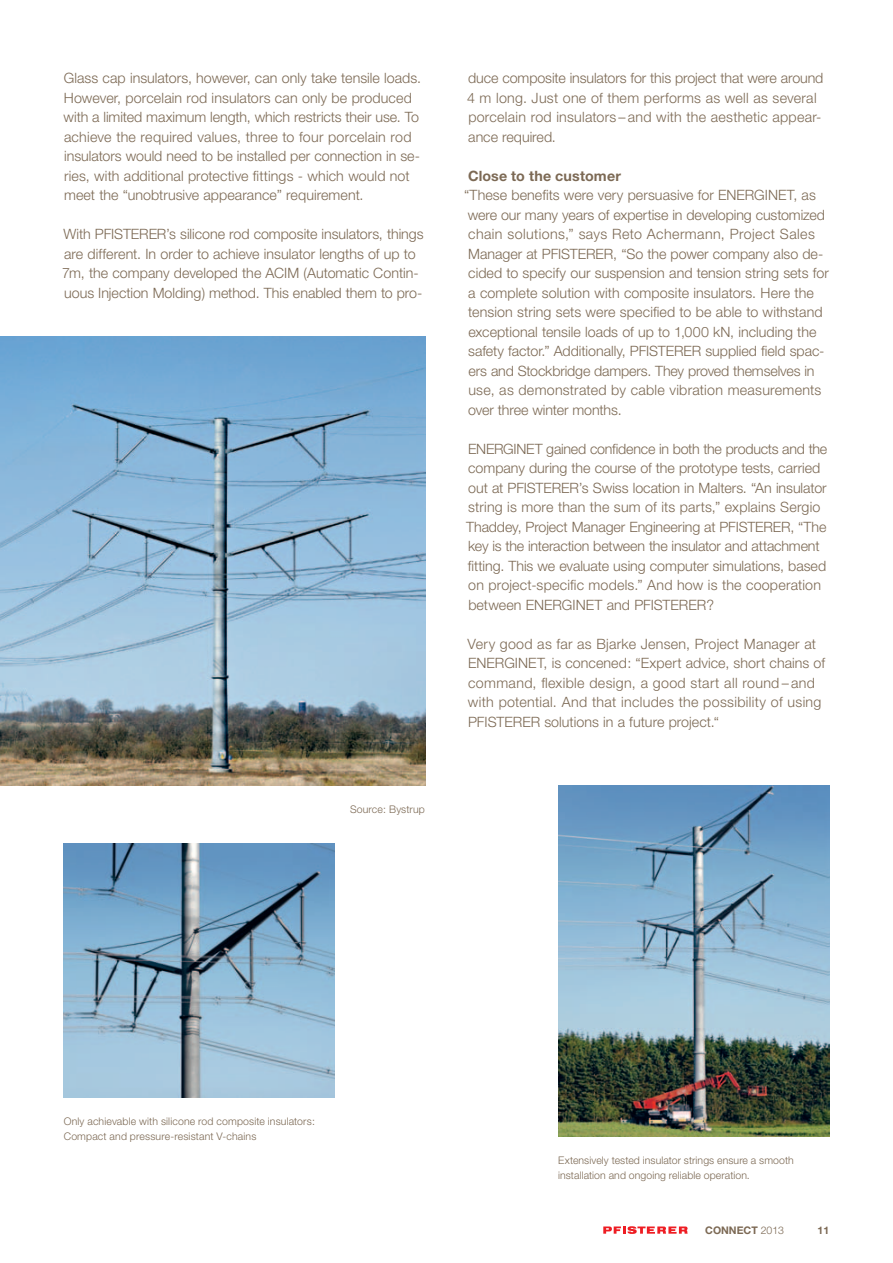
<style>
.page{position:relative;width:893px;height:1263px;background:#fff}
.page>*{position:absolute;margin:0;border:0;box-sizing:border-box;transform-origin:0 0}
.t1{font:300 14.25px/19.5px "Helvetica Neue";color:#7c6954}
.t2{font:300 14.25px/19.5px "Helvetica Neue";letter-spacing:.02em;color:#7c6954}
.t3{font:700 14.25px "Helvetica Neue";letter-spacing:.01em;color:#7c6954}
.t4{font:300 10.5px/15px "Helvetica Neue";letter-spacing:.01em;color:#7c6954}
.t5{font:700 10.5px "Helvetica Neue";color:#7c6954}
.s1{font-weight:300}
</style>
<div class="page">
<svg style="left:603px;top:1226px;width:85px;height:8px"></svg>
<img style="left:64px;top:844px;width:271px;height:253px">
<img style="left:558px;top:785px;width:271px;height:351px">
<img style="left:0;top:337px;width:425px;height:448px">
<p class="t1" style="left:64px;top:68px;width:359px">Glass cap insulators, however, can only take tensile loads.<br>However, porcelain rod insulators can only be produced with a limited maximum length, which restricts their use. To achieve the required values, three to four porcelain rod insulators would need to be installed per connection in se&shy;ries, with additional protective fittings - which would not meet the “unobtrusive appearance” requirement.</p>
<p class="t1" style="left:62px;top:224px;width:363px">With PFISTERER’s silicone rod composite insulators, things are different. In order to achieve insulator lengths of up to 7m, the company developed the ACIM (Automatic Contin&shy;uous Injection Molding) method. This enabled them to pro-</p>
<p class="t4" style="left:350px;top:802px;width:76px">Source: Bystrup</p>
<p class="t1" style="left:467px;top:68px;width:358px">duce composite insulators for this project that were around 4 m long. Just one of them performs as well as several porcelain rod insulators – and with the aesthetic appear&shy;ance required.</p>
<p class="t3" style="left:468px;top:167px;width:154px">Close to the customer</p>
<p class="t1" style="left:464px;top:185px;width:366px">“These benefits were very persuasive for ENERGINET, as were our many years of expertise in developing customized chain solutions,” says Reto Achermann, Project Sales Manager at PFISTERER, “So the power company also de&shy;cided to specify our suspension and tension string sets for a complete solution with composite insulators. Here the tension string sets were specified to be able to withstand exceptional tensile loads of up to 1,000 kN, including the safety factor.” Additionally, PFISTERER supplied field spac&shy;ers and Stockbridge dampers. They proved themselves in use, as demonstrated by cable vibration measurements over three winter months.</p>
<p class="t1" style="left:466px;top:439px;width:363px">ENERGINET gained confidence in both the products and the company during the course of the prototype tests, carried out at PFISTERER’s Swiss location in Malters. “An insulator string is more than the sum of its parts,” explains Sergio Thaddey, Project Manager Engineering at PFISTERER, “The key is the interaction between the insulator and attachment fitting. This we evaluate using computer simulations, based on project-specific models.” And how is the cooperation between ENERGINET and PFISTERER?</p>
<p class="t2" style="left:468px;top:633px;width:359px">Very good as far as Bjarke Jensen, Project Manager at ENERGINET, is concened: “Expert advice, short chains of command, flexible design, a good start all round – and with potential. And that includes the possibility of using PFISTERER solutions in a future project.“</p>
<p class="t4" style="left:64px;top:1114px;width:253px">Only achievable with silicone rod composite insulators:<br>Compact and pressure-resistant V-chains</p>
<p class="t4" style="left:558px;top:1153px;width:237px">Extensively tested insulator strings ensure a smooth installation and ongoing reliable operation.</p>
<p class="t5" style="left:705px;top:1224px;width:80px">CONNECT <span class="s1">2013</span></p>
<p class="t5" style="left:817px;top:1224px;width:13px">11</p>
</div>
